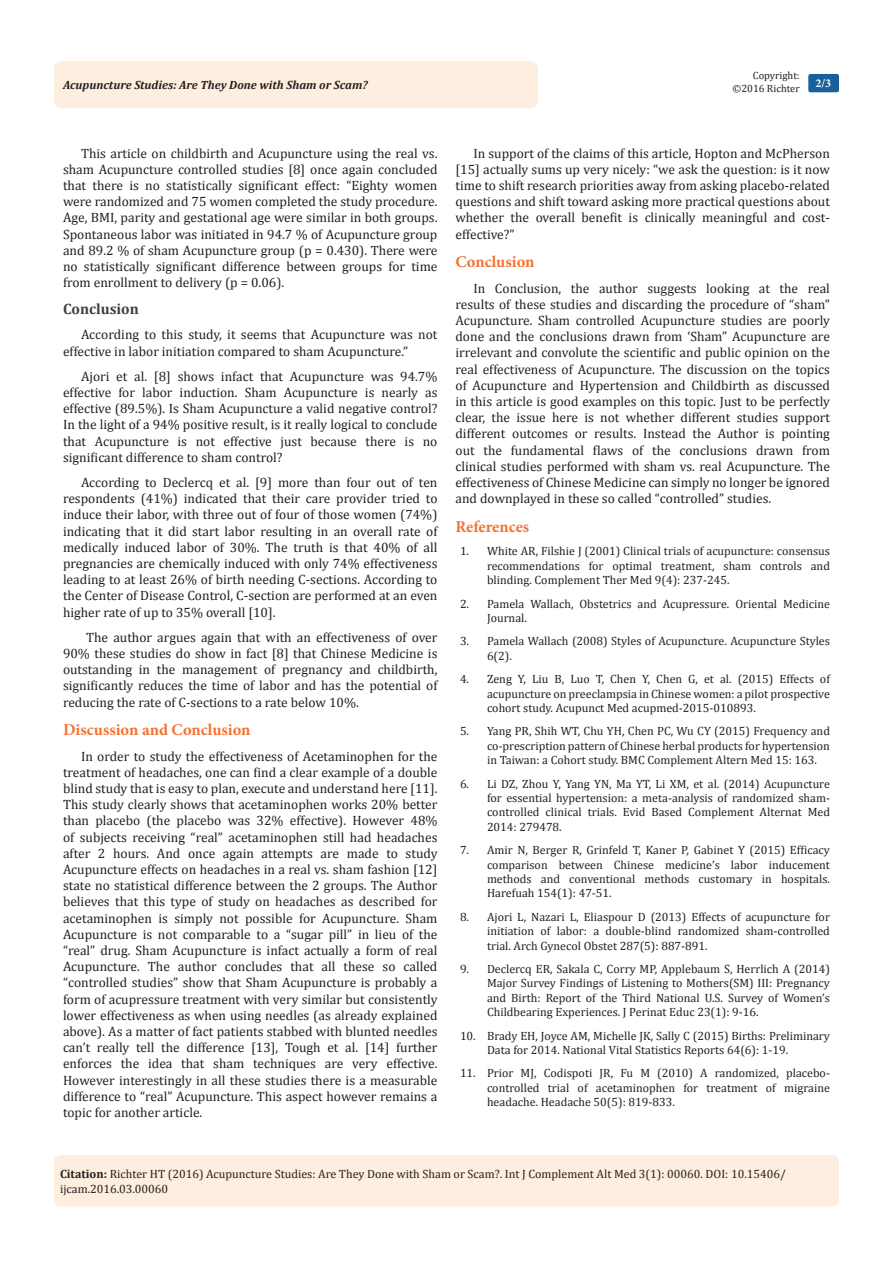
<style>
.page{position:relative;width:893px;height:1263px;background:#fff}
.page>*{position:absolute;margin:0;border:0;box-sizing:border-box;transform-origin:0 0}
.List_Paragraph{font:700 16.5px "Minion Pro";color:#f37331}
.List_Paragraph-2{font:700 15px "Cambria";color:#3e3e3f}
.t1{font:13.5px/16.2px "Cambria";color:#231f20;text-align:justify}
.Citation{font:12px/14.4px "Cambria";color:#231f20;text-align:justify}
.t2{font:italic 700 12px "Cambria";color:#231f20}
.t3{font:700 12px "Minion Pro";color:#fff}
.t4{font:10.5px "Cambria";color:#231f20}
.s1{font-weight:700}
</style>
<div class="page">
<div style="left:54px;top:1155px;width:785px;height:51px;background:#feeee0;border-radius:7px"></div>
<div style="left:54px;top:61px;width:484px;height:47px;background:#feeee0;border-radius:8px"></div>
<div style="left:808px;top:74px;width:31px;height:18px;background:#18609d;border-radius:2px"></div>
<p class="t4" style="left:753px;top:69px;width:48px">Copyright:</p>
<p class="t4" style="left:732px;top:82px;width:69px">©2016 Richter</p>
<p class="t2" style="left:63px;top:77px;width:306px">Acupuncture Studies: Are They Done with Sham or Scam?</p>
<p class="t3" style="left:815px;top:75px;width:17px">2/3</p>
<p class="t1" style="left:63px;top:145px;width:376px;text-indent:18px">This article on childbirth and Acupuncture using the real vs. sham Acupuncture controlled studies [8] once again concluded that there is no statistically significant effect: “Eighty women were randomized and 75 women completed the study procedure.<br>Age, BMI, parity and gestational age were similar in both groups.<br>Spontaneous labor was initiated in 94.7 % of Acupuncture group and 89.2 % of sham Acupuncture group (p = 0.430). There were no statistically significant difference between groups for time from enrollment to delivery (p = 0.06).</p>
<p class="List_Paragraph-2" style="left:63px;top:298px;width:77px">Conclusion</p>
<p class="t1" style="left:63px;top:327px;width:376px;text-indent:18px">According to this study, it seems that Acupuncture was not effective in labor initiation compared to sham Acupuncture.”</p>
<p class="t1" style="left:63px;top:368px;width:376px;text-indent:18px">Ajori et al. [8] shows infact that Acupuncture was 94.7% effective for labor induction. Sham Acupuncture is nearly as effective (89.5%). Is Sham Acupuncture a valid negative control?<br>In the light of a 94% positive result, is it really logical to conclude that Acupuncture is not effective just because there is no significant difference to sham control?</p>
<p class="t1" style="left:63px;top:474px;width:376px;text-indent:18px">According to Declercq et al. [9] more than four out of ten respondents (41%) indicated that their care provider tried to induce their labor, with three out of four of those women (74%) indicating that it did start labor resulting in an overall rate of medically induced labor of 30%. The truth is that 40% of all pregnancies are chemically induced with only 74% effectiveness leading to at least 26% of birth needing C-sections. According to the Center of Disease Control, C-section are performed at an even higher rate of up to 35% overall [10].</p>
<p class="t1" style="left:63px;top:629px;width:376px;text-indent:23px">The author argues again that with an effectiveness of over 90% these studies do show in fact [8] that Chinese Medicine is outstanding in the management of pregnancy and childbirth, significantly reduces the time of labor and has the potential of reducing the rate of C-sections to a rate below 10%.</p>
<p class="List_Paragraph" style="left:63px;top:718px;width:189px">Discussion and Conclusion</p>
<p class="t1" style="left:63px;top:748px;width:376px;text-indent:18px">In order to study the effectiveness of Acetaminophen for the treatment of headaches, one can find a clear example of a double blind study that is easy to plan, execute and understand here [11].<br>This study clearly shows that acetaminophen works 20% better than placebo (the placebo was 32% effective). However 48% of subjects receiving “real” acetaminophen still had headaches after 2 hours. And once again attempts are made to study Acupuncture effects on headaches in a real vs. sham fashion [12] state no statistical difference between the 2 groups. The Author believes that this type of study on headaches as described for acetaminophen is simply not possible for Acupuncture. Sham Acupuncture is not comparable to a “sugar pill” in lieu of the “real” drug. Sham Acupuncture is infact actually a form of real Acupuncture. The author concludes that all these so called “controlled studies” show that Sham Acupuncture is probably a form of acupressure treatment with very similar but consistently lower effectiveness as when using needles (as already explained above). As a matter of fact patients stabbed with blunted needles can’t really tell the difference [13], Tough et al. [14] further enforces the idea that sham techniques are very effective.<br>However interestingly in all these studies there is a measurable difference to “real” Acupuncture. This aspect however remains a topic for another article.</p>
<p class="t1" style="left:455px;top:145px;width:376px;text-indent:18px">In support of the claims of this article, Hopton and McPherson [15] actually sums up very nicely: “we ask the question: is it now time to shift research priorities away from asking placebo-related questions and shift toward asking more practical questions about whether the overall benefit is clinically meaningful and cost&shy;effective?”</p>
<p class="List_Paragraph" style="left:455px;top:250px;width:81px">Conclusion</p>
<p class="t1" style="left:455px;top:280px;width:376px;text-indent:18px">In Conclusion, the author suggests looking at the real results of these studies and discarding the procedure of “sham” Acupuncture. Sham controlled Acupuncture studies are poorly done and the conclusions drawn from ‘Sham” Acupuncture are irrelevant and convolute the scientific and public opinion on the real effectiveness of Acupuncture. The discussion on the topics of Acupuncture and Hypertension and Childbirth as discussed in this article is good examples on this topic. Just to be perfectly clear, the issue here is not whether different studies support different outcomes or results. Instead the Author is pointing out the fundamental flaws of the conclusions drawn from clinical studies performed with sham vs. real Acupuncture. The effectiveness of Chinese Medicine can simply no longer be ignored and downplayed in these so called “controlled” studies.</p>
<p class="List_Paragraph" style="left:455px;top:515px;width:75px">References</p>
<p class="Citation" style="left:487px;top:544px;width:344px;text-indent:-27px">1. White AR, Filshie J (2001) Clinical trials of acupuncture: consensus recommendations for optimal treatment, sham controls and blinding. Complement Ther Med 9(4): 237-245.</p>
<p class="Citation" style="left:487px;top:596px;width:344px;text-indent:-27px">2. Pamela Wallach, Obstetrics and Acupressure. Oriental Medicine<br>Journal.</p>
<p class="Citation" style="left:487px;top:634px;width:344px;text-indent:-27px">3. Pamela Wallach (2008) Styles of Acupuncture. Acupuncture Styles<br>6(2).</p>
<p class="Citation" style="left:487px;top:672px;width:344px;text-indent:-27px">4. Zeng Y, Liu B, Luo T, Chen Y, Chen G, et al. (2015) Effects of acupuncture on preeclampsia in Chinese women: a pilot prospective cohort study. Acupunct Med acupmed-2015-010893.</p>
<p class="Citation" style="left:487px;top:724px;width:344px;text-indent:-27px">5. Yang PR, Shih WT, Chu YH, Chen PC, Wu CY (2015) Frequency and co-prescription pattern of Chinese herbal products for hypertension in Taiwan: a Cohort study. BMC Complement Altern Med 15: 163.</p>
<p class="Citation" style="left:487px;top:776px;width:344px;text-indent:-27px">6. Li DZ, Zhou Y, Yang YN, Ma YT, Li XM, et al. (2014) Acupuncture for essential hypertension: a meta-analysis of randomized sham&shy;controlled clinical trials. Evid Based Complement Alternat Med 2014: 279478.</p>
<p class="Citation" style="left:487px;top:843px;width:344px;text-indent:-27px">7. Amir N, Berger R, Grinfeld T, Kaner P, Gabinet Y (2015) Efficacy comparison between Chinese medicine’s labor inducement methods and conventional methods customary in hospitals.<br>Harefuah 154(1): 47-51.</p>
<p class="Citation" style="left:487px;top:909px;width:344px;text-indent:-27px">8. Ajori L, Nazari L, Eliaspour D (2013) Effects of acupuncture for initiation of labor: a double-blind randomized sham-controlled trial. Arch Gynecol Obstet 287(5): 887-891.</p>
<p class="Citation" style="left:487px;top:962px;width:344px;text-indent:-27px">9. Declercq ER, Sakala C, Corry MP, Applebaum S, Herrlich A (2014)<br>Major Survey Findings of Listening to Mothers(SM) III: Pregnancy and Birth: Report of the Third National U.S. Survey of Women’s Childbearing Experiences. J Perinat Educ 23(1): 9-16.</p>
<p class="Citation" style="left:487px;top:1028px;width:344px;text-indent:-27px">10. Brady EH, Joyce AM, Michelle JK, Sally C (2015) Births: Preliminary<br>Data for 2014. National Vital Statistics Reports 64(6): 1-19.</p>
<p class="Citation" style="left:487px;top:1066px;width:344px;text-indent:-27px">11. Prior MJ, Codispoti JR, Fu M (2010) A randomized, placebo&shy;controlled trial of acetaminophen for treatment of migraine headache. Headache 50(5): 819-833.</p>
<p class="Citation" style="left:60px;top:1167px;width:727px"><span class="s1">Citation:</span> Richter HT (2016) Acupuncture Studies: Are They Done with Sham or Scam?. Int J Complement Alt Med 3(1): 00060. DOI: 10.15406/ ijcam.2016.03.00060</p>
</div>
